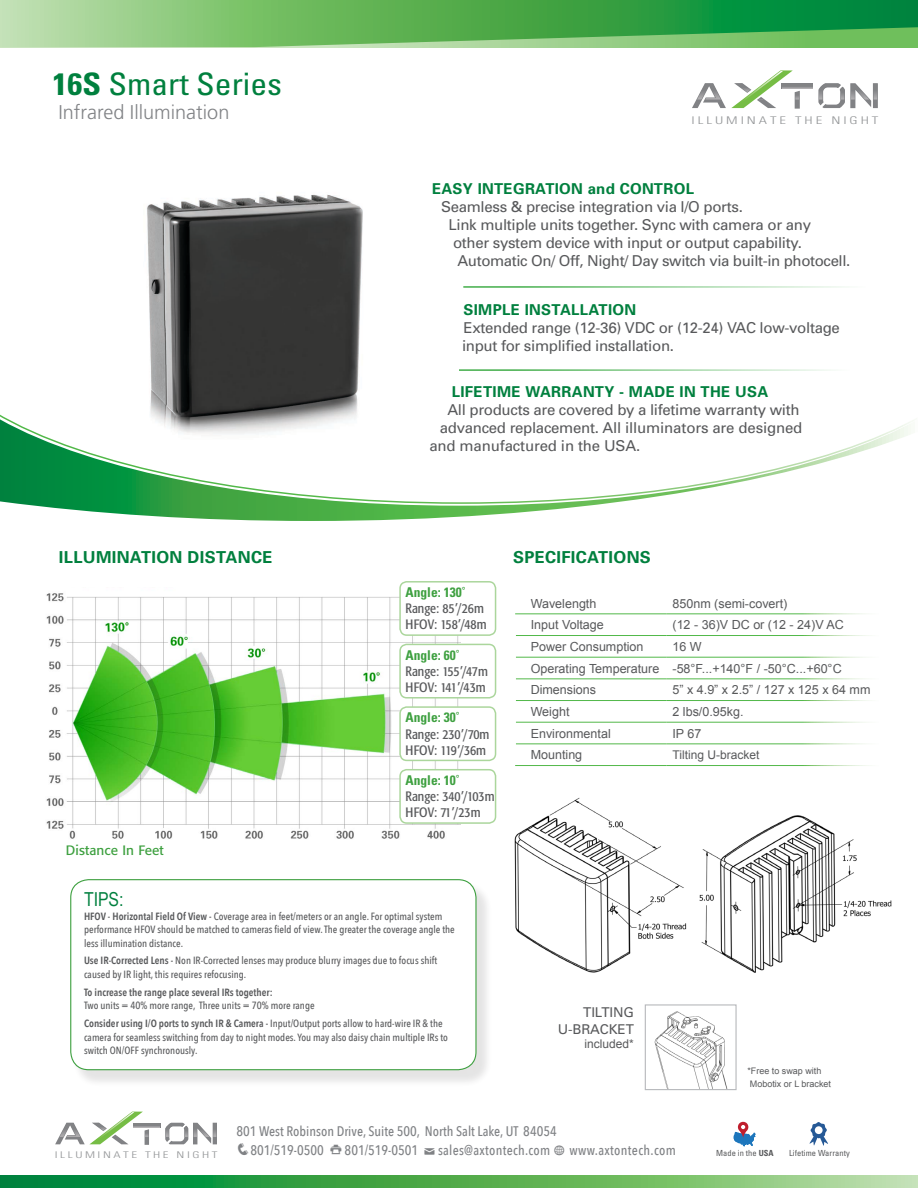
<style>
.page{position:relative;width:918px;height:1188px;background:#fff}
.page>*{position:absolute;margin:0;border:0;box-sizing:border-box;transform-origin:0 0}
.t1{font:condensed 30.9px "Univers";color:#00803e;scale:1.09 1}
.t2{font:300 19.95px "Frutiger";color:#818386}
.t3{font:19.2px "Arial Narrow";color:#00803e}
.t4{font:700 16.5px "Univers";letter-spacing:.02em;color:#00803e}
.t5{font:15px "Univers";letter-spacing:-.02em;color:#58595b}
.t6{font:700 15px "Univers";letter-spacing:.02em;color:#00803e}
.t7{font:500 13.8px "Avenir Next Condensed";letter-spacing:.02em;color:#808285}
.t8{font:500 13.8px "Avenir Next Condensed";color:#808285}
.t9{font:condensed 13.5px "Formata";color:#58595b}
.t10{font:700 condensed 13.5px "Univers";color:#3ea040}
.t11{font:13.5px "Univers";letter-spacing:-.01em;color:#58595b}
.t12{font:13.5px "Formata";letter-spacing:.01em;color:#3ea040}
.t13{font:12.6px "Arial";color:#58595b}
.t14{font:12px "Arial";color:#58595b}
.t15{font:300 condensed 10.65px "Univers";letter-spacing:.2em;color:#949698;scale:1.39 1}
.t16{font:500 10.5px/13.5px "Avenir Next Condensed";color:#58595b}
.t17{font:600 10.5px "Avenir Next Condensed";color:#58595b}
.t18{font:300 condensed 9.15px "Univers";letter-spacing:.2em;color:#949698;scale:1.39 1}
.t19{font:9px "Arial";color:#58595b}
.t20{font:condensed 8.4px "Univers";letter-spacing:.005em;color:#58595b}
.s1{font-weight:700}
.s2{font-weight:600}
.s3{font-family:"Entypo";font-weight:400;font-size:22.2px}
.s4{font-family:"Modern Pictograms";font-weight:400;font-size:15.3px}
</style>
<div class="page">
<svg style="left:0;top:1175px;width:918px;height:13px;background:#51ad5a"></svg>
<hr style="left:213px;top:1123px;width:4px;height:21px;background:#818285">
<svg style="left:149px;top:1123px;width:12px;height:5px"></svg>
<svg style="left:55px;top:1112px;width:94px;height:33px"></svg>
<svg style="left:213px;top:1131px;width:3px;height:6px"></svg>
<svg style="left:134px;top:1124px;width:26px;height:3px"></svg>
<svg style="left:165px;top:1123px;width:46px;height:21px"></svg>
<svg style="left:0;top:0;width:918px;height:47px;background:#62b563"></svg>
<div style="left:873px;top:83px;width:5px;height:25px;background:#818285"></div>
<svg style="left:800px;top:84px;width:13px;height:5px"></svg>
<svg style="left:692px;top:70px;width:108px;height:39px"></svg>
<svg style="left:874px;top:92px;width:3px;height:8px"></svg>
<svg style="left:782px;top:84px;width:30px;height:4px"></svg>
<svg style="left:818px;top:83px;width:53px;height:25px"></svg>
<svg style="left:734px;top:1121px;width:21px;height:25px"></svg>
<svg style="left:810px;top:1122px;width:18px;height:24px"></svg>
<svg style="left:813px;top:1125px;width:11px;height:10px"></svg>
<div style="left:815px;top:1126px;width:8px;height:8px;background:#fff;border-radius:50%"></div>
<img style="left:46px;top:593px;width:415px;height:246px">
<img style="left:147px;top:194px;width:216px;height:212px">
<hr style="left:463px;top:286px;width:431px;height:2px;background:#41ad49">
<hr style="left:459px;top:369px;width:416px;height:2px;background:#41ad49">
<svg style="left:29px;top:505px;width:564px;height:16px"></svg>
<svg style="left:0;top:406px;width:914px;height:99px"></svg>
<img style="left:654px;top:1011px;width:73px;height:77px">
<div style="left:645px;top:1004px;width:92px;height:86px;border:1px solid #b7b9bc"></div>
<img style="left:494px;top:793px;width:398px;height:180px">
<div style="left:72px;top:882px;width:421px;height:205px;background:#231f20;opacity:.12"></div>
<div style="left:71px;top:880px;width:405px;height:190px;background:#fff;border-radius:18px"></div>
<div style="left:70px;top:879px;width:407px;height:191px;border:1px solid #3ea040;border-radius:18px"></div>
<div style="left:400px;top:644px;width:96px;height:54px;background:#fff;border-radius:7px"></div>
<div style="left:399px;top:644px;width:97px;height:55px;border:2px solid #abd69c;border-radius:7px"></div>
<div style="left:400px;top:707px;width:96px;height:53px;background:#fff;border-radius:7px"></div>
<div style="left:399px;top:706px;width:97px;height:55px;border:2px solid #abd69c;border-radius:7px"></div>
<div style="left:400px;top:770px;width:96px;height:53px;background:#fff;border-radius:7px"></div>
<div style="left:399px;top:769px;width:97px;height:55px;border:2px solid #abd69c;border-radius:7px"></div>
<div style="left:400px;top:582px;width:96px;height:53px;background:#fff;border-radius:7px"></div>
<div style="left:399px;top:581px;width:97px;height:55px;border:2px solid #abd69c;border-radius:7px"></div>
<p class="t1" style="left:52px;top:64px;width:212px"><span class="s1">16S</span> Smart Series</p>
<p class="t2" style="left:58px;top:101px;width:172px">Infrared Illumination</p>
<p class="t4" style="left:59px;top:547px;width:215px">ILLUMINATION DISTANCE</p>
<p class="t12" style="left:66px;top:842px;width:99px">Distance In Feet</p>
<p class="t15" style="left:692px;top:114px;width:136px">ILLUMINATE THE NIGHT</p>
<p class="t6" style="left:432px;top:179px;width:264px">EASY INTEGRATION and CONTROL</p>
<p class="t5" style="left:441px;top:197px;width:303px">Seamless &amp; precise integration via I/O ports.</p>
<p class="t5" style="left:448px;top:215px;width:364px">Link multiple units together. Sync with camera or any</p>
<p class="t5" style="left:453px;top:233px;width:350px">other system device with input or output capability.</p>
<p class="t5" style="left:458px;top:251px;width:394px">Automatic On/ Off, Night/ Day switch via built-in photocell.</p>
<p class="t6" style="left:464px;top:300px;width:174px">SIMPLE INSTALLATION</p>
<p class="t5" style="left:464px;top:318px;width:378px">Extended range (12-36) VDC or (12-24) VAC low-voltage</p>
<p class="t5" style="left:462px;top:336px;width:214px">input for simplified installation.</p>
<p class="t6" style="left:452px;top:382px;width:318px">LIFETIME WARRANTY - MADE IN THE USA</p>
<p class="t5" style="left:447px;top:400px;width:354px">All products are covered by a lifetime warranty with</p>
<p class="t5" style="left:440px;top:418px;width:364px">advanced replacement. All illuminators are designed</p>
<p class="t5" style="left:429px;top:436px;width:212px">and manufactured in the USA.</p>
<p class="t10" style="left:406px;top:584px;width:61px">Angle: 130˚</p>
<p class="t9" style="left:406px;top:601px;width:80px">Range: 85’/26m</p>
<p class="t9" style="left:406px;top:617px;width:83px">HFOV: 158’/48m</p>
<p class="t10" style="left:406px;top:647px;width:55px">Angle: 60˚</p>
<p class="t9" style="left:406px;top:663px;width:84px">Range: 155’/47m</p>
<p class="t9" style="left:406px;top:679px;width:82px">HFOV: 141’/43m</p>
<p class="t10" style="left:406px;top:709px;width:55px">Angle: 30˚</p>
<p class="t9" style="left:406px;top:726px;width:85px">Range: 230’/70m</p>
<p class="t9" style="left:406px;top:742px;width:82px">HFOV: 119’/36m</p>
<p class="t10" style="left:406px;top:772px;width:55px">Angle: 10˚</p>
<p class="t9" style="left:406px;top:788px;width:91px">Range: 340’/103m</p>
<p class="t9" style="left:406px;top:805px;width:76px">HFOV: 71’/23m</p>
<p class="t4" style="left:513px;top:547px;width:139px">SPECIFICATIONS</p>
<p class="t13" style="left:531px;top:595px;width:67px">Wavelength</p>
<p class="t13" style="left:673px;top:595px;width:116px">850nm (semi-covert)</p>
<p class="t13" style="left:531px;top:617px;width:75px">Input Voltage</p>
<p class="t13" style="left:673px;top:617px;width:173px">(12 - 36)V DC or (12 - 24)V AC</p>
<p class="t13" style="left:531px;top:638px;width:114px">Power Consumption</p>
<p class="t13" style="left:673px;top:638px;width:31px">16 W</p>
<p class="t13" style="left:531px;top:660px;width:130px">Operating Temperature</p>
<p class="t13" style="left:673px;top:660px;width:171px">-58°F...+140°F / -50°C...+60°C</p>
<p class="t13" style="left:531px;top:682px;width:67px">Dimensions</p>
<p class="t13" style="left:673px;top:682px;width:199px">5” x 4.9” x 2.5” / 127 x 125 x 64 mm</p>
<p class="t13" style="left:531px;top:703px;width:40px">Weight</p>
<p class="t13" style="left:673px;top:703px;width:73px">2 lbs/0.95kg.</p>
<p class="t13" style="left:531px;top:725px;width:82px">Environmental</p>
<p class="t13" style="left:673px;top:725px;width:31px">IP 67</p>
<p class="t13" style="left:531px;top:747px;width:53px">Mounting</p>
<p class="t14" style="left:673px;top:747px;width:88px">Tilting U-bracket</p>
<p class="t3" style="left:84px;top:885px;width:41px">TIPS:</p>
<p class="t16" style="left:84px;top:909px;width:372px"><span class="s2">HFOV - Horizontal Field Of View -</span> Coverage area in feet/meters or an angle. For optimal system performance HFOV should be matched to cameras field of view. The greater the coverage angle the less illumination distance.</p>
<p class="t16" style="left:84px;top:954px;width:355px"><span class="s2">Use IR-Corrected Lens -</span> Non IR-Corrected lenses may produce blurry images due to focus shift caused by IR light, this requires refocusing.</p>
<p class="t17" style="left:84px;top:983px;width:190px">To increase the range place several IRs together:</p>
<p class="t16" style="left:84px;top:999px;width:232px">Two units = 40% more range, Three units = 70% more range</p>
<p class="t16" style="left:84px;top:1017px;width:365px"><span class="s2">Consider using I/O ports to synch IR &amp; Camera -</span> Input/Output ports allow to hard-wire IR &amp; the camera for seamless switching from day to night modes. You may also daisy chain multiple IRs to switch ON/OFF synchronously.</p>
<p class="t11" style="left:583px;top:1004px;width:52px">TILTING</p>
<p class="t11" style="left:558px;top:1020px;width:78px">U-BRACKET</p>
<p class="t14" style="left:585px;top:1036px;width:51px">included*</p>
<p class="t18" style="left:55px;top:1150px;width:118px">ILLUMINATE THE NIGHT</p>
<h3 class="t8" style="left:237px;top:1123px;width:322px">801 West Robinson Drive, Suite 500, North Salt Lake, UT 84054</h3>
<h3 class="t7" style="left:237px;top:1142px;width:441px">❑801/519-0500 <span class="s3">&lt;</span>801/519-0501 <span class="s3">%</span>sales@axtontech.com <span class="s4">w</span> www.axtontech.com</h3>
<p class="t19" style="left:747px;top:1065px;width:76px">*Free to swap with</p>
<p class="t19" style="left:750px;top:1078px;width:83px">Mobotix or L bracket</p>
<p class="t20" style="left:716px;top:1147px;width:59px">Made in the <span class="s1">USA</span></p>
<p class="t20" style="left:789px;top:1147px;width:62px">Lifetime Warranty</p>
</div>
